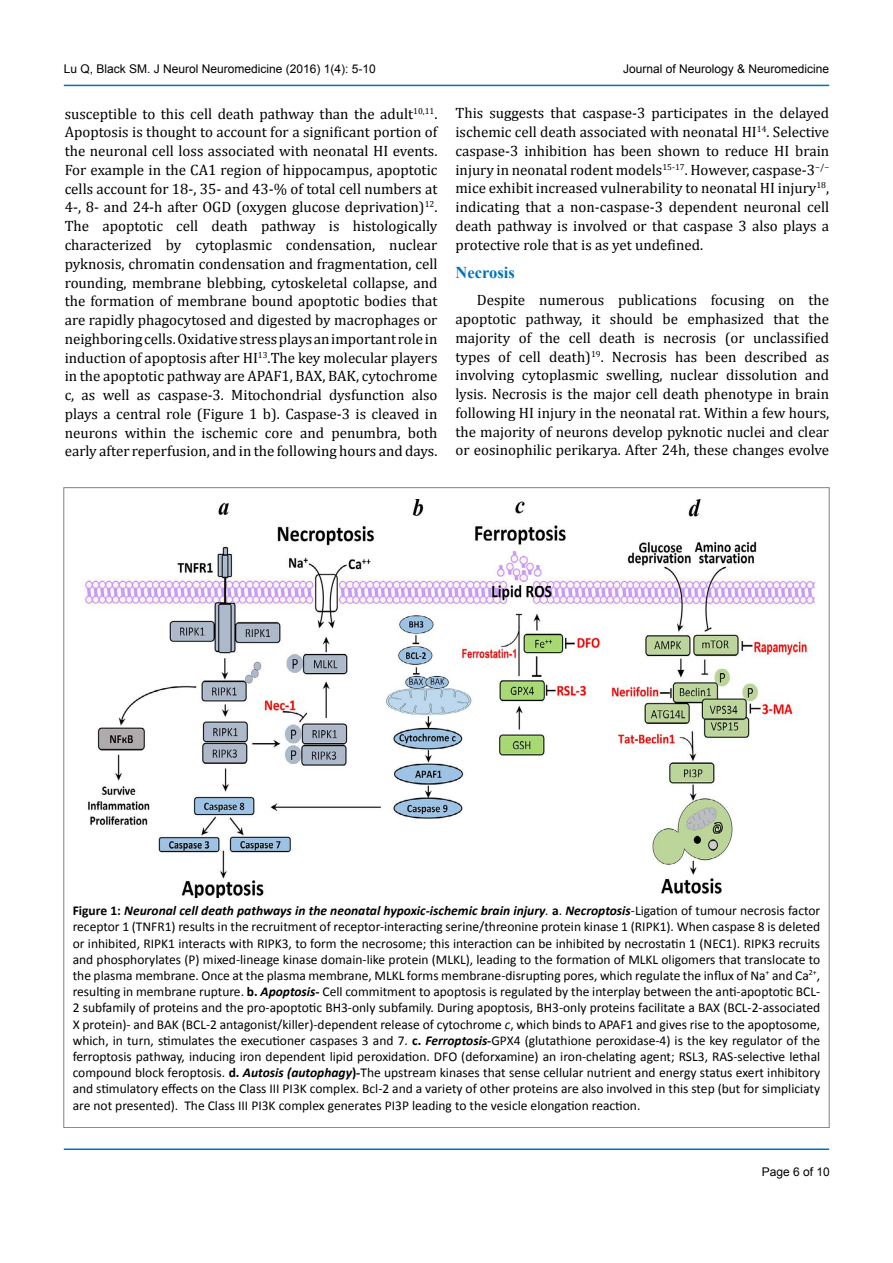
<style>
.page{position:relative;width:893px;height:1263px;background:#fff}
.page>*{position:absolute;margin:0;border:0;box-sizing:border-box;transform-origin:0 0}
.t1{font:700 16.5px "Times New Roman";color:#0072bc}
.t2{font:15px/18.8px "Cambria";color:#000;text-align:justify}
.t3{font:13.5px/16.2px "Calibri";color:#000;text-align:justify}
.t4{font:12px "Arial";color:#000}
.s1{font-weight:700}
.s2{font-weight:700;font-style:italic}
.s3{font-style:italic}
</style>
<div class="page">
<hr style="left:64px;top:1148px;width:765px;height:2px;background:#0072bc">
<hr style="left:64px;top:85px;width:765px;height:1px;background:#0072bc">
<img style="left:83px;top:500px;width:736px;height:398px">
<p class="t4" style="left:64px;top:61px;width:314px">Lu Q, Black SM. J Neurol Neuromedicine (2016) 1(4): 5-10</p>
<p class="t4" style="left:623px;top:60px;width:208px">Journal of Neurology &amp; Neuromedicine</p>
<p class="t2" style="left:65px;top:104px;width:374px">susceptible to this cell death pathway than the adult<sup>10,11</sup>.<br>Apoptosis is thought to account for a significant portion of the neuronal cell loss associated with neonatal HI events.<br>For example in the CA1 region of hippocampus, apoptotic cells account for 18-, 35- and 43-% of total cell numbers at 4-, 8- and 24-h after OGD (oxygen glucose deprivation)<sup>12</sup>.<br>The apoptotic cell death pathway is histologically characterized by cytoplasmic condensation, nuclear pyknosis, chromatin condensation and fragmentation, cell rounding, membrane blebbing, cytoskeletal collapse, and the formation of membrane bound apoptotic bodies that are rapidly phagocytosed and digested by macrophages or neighboring cells. Oxidative stress plays an important role in induction of apoptosis after HI<sup>13</sup>.The key molecular players in the apoptotic pathway are APAF1, BAX, BAK, cytochrome c, as well as caspase-3. Mitochondrial dysfunction also plays a central role (Figure 1 b). Caspase-3 is cleaved in neurons within the ischemic core and penumbra, both early after reperfusion, and in the following hours and days.</p>
<p class="t2" style="left:455px;top:104px;width:375px">This suggests that caspase-3 participates in the delayed ischemic cell death associated with neonatal HI<sup>14</sup>. Selective caspase-3 inhibition has been shown to reduce HI brain injury in neonatal rodent models<sup>15-17</sup>. However, caspase-3<sup>−/− </sup>mice exhibit increased vulnerability to neonatal HI injury<sup>18</sup>, indicating that a non-caspase-3 dependent neuronal cell death pathway is involved or that caspase 3 also plays a protective role that is as yet undefined.</p>
<p class="t1" style="left:455px;top:261px;width:61px">Necrosis</p>
<p class="t2" style="left:455px;top:291px;width:375px;text-indent:21px">Despite numerous publications focusing on the apoptotic pathway, it should be emphasized that the majority of the cell death is necrosis (or unclassified types of cell death)<sup>19</sup>. Necrosis has been described as involving cytoplasmic swelling, nuclear dissolution and lysis. Necrosis is the major cell death phenotype in brain following HI injury in the neonatal rat. Within a few hours, the majority of neurons develop pyknotic nuclei and clear or eosinophilic perikarya. After 24h, these changes evolve</p>
<p class="t3" style="left:73px;top:903px;width:749px"><span class="s1">Figure 1:</span> <span class="s2">Neuronal cell death pathways in the neonatal hypoxic-ischemic brain injury</span><span class="s3">.</span> <span class="s1">a</span>. <span class="s2">Necroptosis</span>-Ligation of tumour necrosis factor receptor 1 (TNFR1) results in the recruitment of receptor-interacting serine/threonine protein kinase 1 (RIPK1). When caspase 8 is deleted or inhibited, RIPK1 interacts with RIPK3, to form the necrosome; this interaction can be inhibited by necrostatin 1 (NEC1). RIPK3 recruits and phosphorylates (P) mixed-lineage kinase domain-like protein (MLKL), leading to the formation of MLKL oligomers that translocate to the plasma membrane. Once at the plasma membrane, MLKL forms membrane-disrupting pores, which regulate the influx of Na<sup>+</sup> and Ca<sup>2+</sup>, resulting in membrane rupture. <span class="s1">b.</span> <span class="s2">Apoptosis</span><span class="s1">-</span> Cell commitment to apoptosis is regulated by the interplay between the anti-apoptotic BCL-2 subfamily of proteins and the pro-apoptotic BH3-only subfamily. During apoptosis, BH3-only proteins facilitate a BAX (BCL-2-associated X protein)- and BAK (BCL-2 antagonist/killer)-dependent release of cytochrome <span class="s3">c</span>, which binds to APAF1 and gives rise to the apoptosome, which, in turn, stimulates the executioner caspases 3 and 7. <span class="s1">c.</span> <span class="s2">Ferroptosis</span><span class="s1">-</span>GPX4 (glutathione peroxidase-4) is the key regulator of the ferroptosis pathway, inducing iron dependent lipid peroxidation. DFO (deforxamine) an iron-chelating agent; RSL3, RAS-selective lethal compound block feroptosis. <span class="s1">d.</span> <span class="s2">Autosis (autophagy</span><span class="s1">)-</span>The upstream kinases that sense cellular nutrient and energy status exert inhibitory and stimulatory effects on the Class III PI3K complex. Bcl-2 and a variety of other proteins are also involved in this step (but for simpliciaty are not presented). The Class III PI3K complex generates PI3P leading to the vesicle elongation reaction.</p>
<p class="t4" style="left:762px;top:1164px;width:70px">Page 6 of 10</p>
</div>
